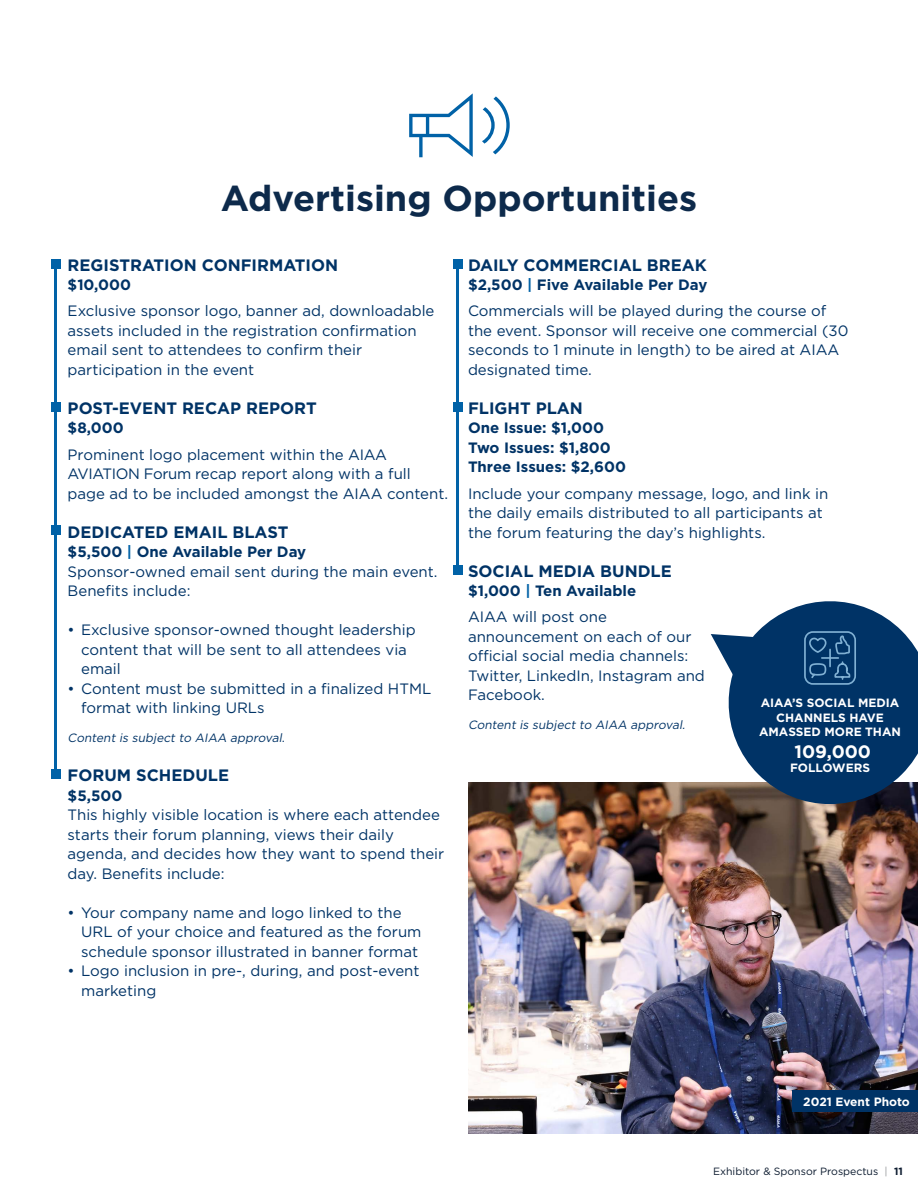
<style>
.page{position:relative;width:918px;height:1188px;background:#fff}
.page>*{position:absolute;margin:0;border:0;box-sizing:border-box;transform-origin:0 0}
.t1{font:700 36px "Gotham";color:#0d2a4b}
.t2{font:700 18px "Gotham";color:#fff}
.t3{font:700 16.5px "Gotham";color:#036}
.t4{font:15px/19.5px "Gotham";color:#036}
.t5{font:700 15px/19.5px "Gotham";color:#036}
.t6{font:700 12px/14.4px "Gotham";color:#fff;text-align:center}
.t7{font:italic 12px "Gotham";color:#036}
.t8{font:10.5px "Gotham";color:#0b1a2e}
.s1{font-weight:700}
.s2{font-weight:700;color:#0162a7}
.s3{color:#0162a7}
.s4{font-weight:400}
.s5{color:#939598}
</style>
<div class="page">
<svg style="left:409px;top:93px;width:64px;height:64px"></svg>
<svg style="left:482px;top:96px;width:28px;height:58px"></svg>
<hr style="left:55px;top:260px;width:2px;height:513px;background:#0162a7">
<hr style="left:456px;top:260px;width:3px;height:308px;background:#0162a7">
<div style="left:51px;top:259px;width:10px;height:10px;background:#0162a7"></div>
<div style="left:453px;top:259px;width:9px;height:10px;background:#0162a7"></div>
<div style="left:453px;top:565px;width:9px;height:10px;background:#0162a7"></div>
<div style="left:453px;top:402px;width:9px;height:10px;background:#0162a7"></div>
<div style="left:51px;top:402px;width:10px;height:10px;background:#0162a7"></div>
<div style="left:51px;top:525px;width:10px;height:10px;background:#0162a7"></div>
<div style="left:51px;top:770px;width:10px;height:9px;background:#0162a7"></div>
<img style="left:468px;top:783px;width:450px;height:351px">
<svg style="left:719px;top:601px;width:199px;height:213px;fill:#036"></svg>
<svg style="left:711px;top:634px;width:84px;height:69px"></svg>
<svg style="left:803px;top:630px;width:54px;height:56px;background:#1e507f"></svg>
<div style="left:793px;top:1090px;width:125px;height:22px;background:#036"></div>
<h1 class="t1" style="left:221px;top:174px;width:478px">Advertising Opportunities</h1>
<p class="t3" style="left:68px;top:254px;width:272px">REGISTRATION CONFIRMATION</p>
<p class="t5" style="left:68px;top:275px;width:65px">$10,000</p>
<p class="t4" style="left:68px;top:301px;width:368px">Exclusive sponsor logo, banner ad, downloadable assets included in the registration confirmation email sent to attendees to confirm their participation in the event</p>
<p class="t3" style="left:68px;top:397px;width:251px">POST-EVENT RECAP REPORT</p>
<p class="t5" style="left:68px;top:418px;width:57px">$8,000</p>
<p class="t4" style="left:68px;top:444px;width:382px">Prominent logo placement within the AIAA<br>AVIATION Forum recap report along with a full page ad to be included amongst the AIAA content.</p>
<p class="t3" style="left:68px;top:521px;width:222px">DEDICATED EMAIL BLAST</p>
<p class="t4" style="left:68px;top:542px;width:371px"><span class="s1">$5,500</span> <span class="s2">|</span> <span class="s1">One Available Per Day<br></span>Sponsor-owned email sent during the main event.<br>Benefits include:</p>
<p class="t4" style="left:81px;top:620px;width:336px;text-indent:-14px">• Exclusive sponsor-owned thought leadership content that will be sent to all attendees via email</p>
<p class="t4" style="left:81px;top:678px;width:352px;text-indent:-14px">• Content must be submitted in a finalized HTML format with linking URLs</p>
<p class="t7" style="left:68px;top:730px;width:221px">Content is subject to AIAA approval.</p>
<p class="t3" style="left:68px;top:764px;width:163px">FORUM SCHEDULE</p>
<p class="t5" style="left:68px;top:786px;width:56px">$5,500</p>
<p class="t4" style="left:68px;top:805px;width:378px">This highly visible location is where each attendee starts their forum planning, views their daily agenda, and decides how they want to spend their day. Benefits include:</p>
<p class="t4" style="left:81px;top:902px;width:342px;text-indent:-14px">• Your company name and logo linked to the<br>URL of your choice and featured as the forum schedule sponsor illustrated in banner format</p>
<p class="t4" style="left:81px;top:961px;width:340px;text-indent:-14px">• Logo inclusion in pre-, during, and post-event marketing</p>
<p class="t3" style="left:468px;top:254px;width:240px">DAILY COMMERCIAL BREAK</p>
<p class="t4" style="left:468px;top:271px;width:360px;line-height:26.2px"><span class="s1">$2,500</span> <span class="s2">|</span> <span class="s1">Five Available Per Day<br></span>Commercials will be played during the course of</p>
<p class="t4" style="left:468px;top:320px;width:382px">the event. Sponsor will receive one commercial (30 seconds to 1 minute in length) to be aired at AIAA designated time.</p>
<p class="t3" style="left:468px;top:397px;width:117px">FLIGHT PLAN</p>
<p class="t5" style="left:468px;top:418px;width:160px">One Issue: $1,000<br>Two Issues: $1,800<br>Three Issues: $2,600</p>
<p class="t4" style="left:468px;top:483px;width:362px">Include your company message, logo, and link in the daily emails distributed to all participants at the forum featuring the day’s highlights.</p>
<p class="t3" style="left:468px;top:560px;width:205px">SOCIAL MEDIA BUNDLE</p>
<p class="t5" style="left:468px;top:578px;width:170px;line-height:26.2px">$1,000 <span class="s3">|</span> Ten Available<br><span class="s4">AIAA will post one</span></p>
<p class="t4" style="left:468px;top:626px;width:238px">announcement on each of our official social media channels:<br>Twitter, LinkedIn, Instagram and<br>Facebook.</p>
<p class="t7" style="left:468px;top:717px;width:221px">Content is subject to AIAA approval.</p>
<p class="t6" style="left:759px;top:696px;width:143px">AIAA’S SOCIAL MEDIA<br>CHANNELS HAVE<br>AMASSED MORE THAN</p>
<p class="t2" style="left:794px;top:739px;width:78px">109,000</p>
<p class="t6" style="left:790px;top:761px;width:82px">FOLLOWERS</p>
<p class="t6" style="left:803px;top:1094px;width:108px">2021 Event Photo</p>
<p class="t8" style="left:713px;top:1164px;width:191px">Exhibitor &amp; Sponsor Prospectus <span class="s5">|</span> <span class="s1">11</span></p>
</div>
